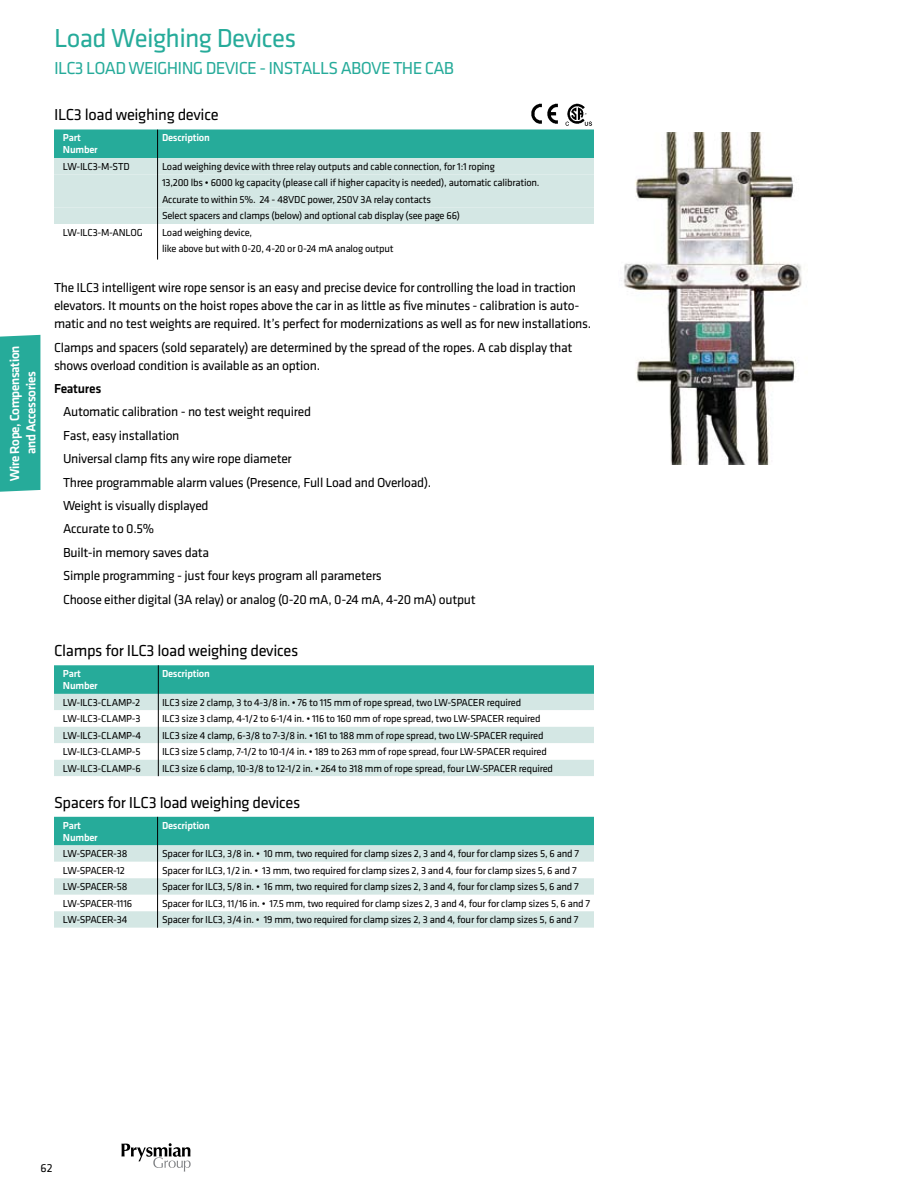
<style>
.page{position:relative;width:918px;height:1188px;background:#fff}
.page>*{position:absolute;margin:0;border:0;box-sizing:border-box;transform-origin:0 0}
.t1{font:27px "Klavika Basic";letter-spacing:-.025em;color:#26ab9a}
.t2{font:18px "Klavika Basic";letter-spacing:-.04em;color:#26ab9a}
.t3{font:16.5px "Klavika Basic";letter-spacing:-.02em;color:#000}
.t4{font:13.5px/23.4px "Klavika Basic";letter-spacing:-.02em;color:#000}
.t5{font:500 13.5px/16.5px "Klavika Basic";color:#fff;text-align:center}
.t6{font:500 13.5px "Klavika Basic";letter-spacing:-.02em;color:#000}
.t7{font:12px "Klavika Basic";color:#000}
.t8{font:10.5px/16.5px "Klavika Basic";letter-spacing:-.02em;color:#000}
.t9{font:500 10.5px "Klavika Basic";letter-spacing:-.02em;color:#fff}
</style>
<div class="page">
<svg style="left:122px;top:1143px;width:69px;height:29px"></svg>
<div style="left:0;top:335px;width:40px;height:157px;background:#26ab9a"></div>
<div style="left:54px;top:129px;width:540px;height:17px;background:#26ab9a"></div>
<div style="left:54px;top:145px;width:540px;height:13px;background:#26ab9a"></div>
<div style="left:54px;top:158px;width:540px;height:16px;background:#d4e7e4"></div>
<div style="left:54px;top:174px;width:540px;height:17px;background:#d4e7e4"></div>
<div style="left:54px;top:191px;width:540px;height:16px;background:#d4e7e4"></div>
<div style="left:54px;top:207px;width:540px;height:17px;background:#d4e7e4"></div>
<div style="left:54px;top:665px;width:540px;height:17px;background:#26ab9a"></div>
<div style="left:54px;top:681px;width:540px;height:13px;background:#26ab9a"></div>
<div style="left:54px;top:694px;width:540px;height:16px;background:#d4e7e4"></div>
<div style="left:54px;top:727px;width:540px;height:16px;background:#d4e7e4"></div>
<div style="left:54px;top:760px;width:540px;height:16px;background:#d4e7e4"></div>
<div style="left:54px;top:817px;width:540px;height:16px;background:#26ab9a"></div>
<div style="left:54px;top:832px;width:540px;height:14px;background:#26ab9a"></div>
<div style="left:54px;top:845px;width:540px;height:17px;background:#d4e7e4"></div>
<div style="left:54px;top:878px;width:540px;height:17px;background:#d4e7e4"></div>
<div style="left:54px;top:911px;width:540px;height:17px;background:#d4e7e4"></div>
<img style="left:623px;top:132px;width:179px;height:332px">
<img style="left:531px;top:103px;width:62px;height:23px">
<hr style="left:157px;top:130px;width:1px;height:130px;background:#000">
<hr style="left:158px;top:665px;width:1px;height:111px;background:#000">
<hr style="left:157px;top:817px;width:1px;height:111px;background:#000">
<p class="t5" style="left:6px;top:481px;width:138px;rotate:-90deg">Wire Rope, Compensation and Accessories</p>
<h1 class="t1" style="left:54px;top:21px;width:244px">Load Weighing Devices</h1>
<h2 class="t2" style="left:54px;top:57px;width:43px">ILC3 load</h2>
<h2 class="t2" style="left:129px;top:57px;width:11px">weighing</h2>
<h2 class="t2" style="left:206px;top:57px;width:73px">device - installs</h2>
<h2 class="t2" style="left:341px;top:57px;width:95px">abovethe cab</h2>
<h3 class="t3" style="left:54px;top:104px;width:166px">ILC3 load weighing device</h3>
<p class="t9" style="left:63px;top:131px;width:19px">Part</p>
<p class="t9" style="left:162px;top:131px;width:49px">Description</p>
<p class="t9" style="left:63px;top:143px;width:36px">Number</p>
<p class="t8" style="left:63px;top:158px;width:68px">LW-ILC3-M-STD</p>
<p class="t8" style="left:162px;top:158px;width:379px">Load weighing device with three relay outputs and cable connection, for 1:1 roping<br>13,200 lbs • 6000 kg capacity (please call if higher capacity is needed), automatic calibration.<br>Accurate to within 5%. 24 - 48VDC power, 250V 3A relay contacts<br>Select spacers and clamps (below) and optional cab display (see page 66)</p>
<p class="t8" style="left:63px;top:224px;width:81px">LW-ILC3-M-ANLOG</p>
<p class="t8" style="left:162px;top:224px;width:233px">Load weighing device,<br>like above but with 0-20, 4-20 or 0-24 mA analog output</p>
<p class="t4" style="left:54px;top:278px;width:539px;line-height:18px">The ILC3 intelligent wire rope sensor is an easy and precise device for controlling the load in traction elevators. It mounts on the hoist ropes above the car in as little as five minutes - calibration is auto&shy;matic and no test weights are required. It’s perfect for modernizations as well as for new installations.</p>
<p class="t4" style="left:54px;top:338px;width:520px;line-height:18px">Clamps and spacers (sold separately) are determined by the spread of the ropes. A cab display that shows overload condition is available as an option.</p>
<p class="t6" style="left:54px;top:379px;width:49px">Features</p>
<p class="t4" style="left:63px;top:400px;width:414px">Automatic calibration - no test weight required<br>Fast, easy installation<br>Universal clamp fits any wire rope diameter<br>Three programmable alarm values (Presence, Full Load and Overload).<br>Weight is visually displayed<br>Accurate to 0.5%<br>Built-in memory saves data<br>Simple programming - just four keys program all parameters<br>Choose either digital (3A relay) or analog (0-20 mA, 0-24 mA, 4-20 mA) output</p>
<h3 class="t3" style="left:54px;top:640px;width:246px">Clamps for ILC3 load weighing devices</h3>
<p class="t9" style="left:63px;top:667px;width:19px">Part</p>
<p class="t9" style="left:162px;top:667px;width:49px">Description</p>
<p class="t9" style="left:63px;top:679px;width:36px">Number</p>
<p class="t8" style="left:63px;top:694px;width:79px">LW-ILC3-CLAMP-2</p>
<p class="t8" style="left:162px;top:694px;width:361px">ILC3 size 2 clamp, 3 to 4-3/8 in. • 76 to 115 mm of rope spread, two LW-SPACER required</p>
<p class="t8" style="left:63px;top:710px;width:79px">LW-ILC3-CLAMP-3</p>
<p class="t8" style="left:162px;top:710px;width:380px">ILC3 size 3 clamp, 4-1/2 to 6-1/4 in. • 116 to 160 mm of rope spread, two LW-SPACER required</p>
<p class="t8" style="left:63px;top:727px;width:80px">LW-ILC3-CLAMP-4</p>
<p class="t8" style="left:162px;top:727px;width:383px">ILC3 size 4 clamp, 6-3/8 to 7-3/8 in. • 161 to 188 mm of rope spread, two LW-SPACER required</p>
<p class="t8" style="left:63px;top:743px;width:79px">LW-ILC3-CLAMP-5</p>
<p class="t8" style="left:162px;top:743px;width:386px">ILC3 size 5 clamp, 7-1/2 to 10-1/4 in. • 189 to 263 mm of rope spread, four LW-SPACER required</p>
<p class="t8" style="left:63px;top:760px;width:79px">LW-ILC3-CLAMP-6</p>
<p class="t8" style="left:162px;top:760px;width:393px">ILC3 size 6 clamp, 10-3/8 to 12-1/2 in. • 264 to 318 mm of rope spread, four LW-SPACER required</p>
<h3 class="t3" style="left:54px;top:791px;width:248px">Spacers for ILC3 load weighing devices</h3>
<p class="t9" style="left:63px;top:818px;width:19px">Part</p>
<p class="t9" style="left:162px;top:818px;width:49px">Description</p>
<p class="t9" style="left:63px;top:830px;width:36px">Number</p>
<p class="t8" style="left:63px;top:845px;width:66px">LW-SPACE R-38</p>
<p class="t8" style="left:162px;top:845px;width:419px">Spacer for ILC3, 3/8 in. • 10 mm, two required for clamp sizes 2, 3 and 4, four for clamp sizes 5, 6 and 7</p>
<p class="t8" style="left:63px;top:862px;width:64px">LW-SPACE R-12</p>
<p class="t8" style="left:162px;top:862px;width:416px">Spacer for ILC3, 1/2 in. • 13 mm, two required for clamp sizes 2, 3 and 4, four for clamp sizes 5, 6 and 7</p>
<p class="t8" style="left:63px;top:878px;width:66px">LW-SPACE R-58</p>
<p class="t8" style="left:162px;top:878px;width:418px">Spacer for ILC3, 5/8 in. • 16 mm, two required for clamp sizes 2, 3 and 4, four for clamp sizes 5, 6 and 7</p>
<p class="t8" style="left:63px;top:895px;width:71px">LW-SPACER-1116</p>
<p class="t8" style="left:162px;top:895px;width:430px">Spacer for ILC3, 11/16 in. • 17.5 mm, two required for clamp sizes 2, 3 and 4, four for clamp sizes 5, 6 and 7</p>
<p class="t8" style="left:63px;top:911px;width:66px">LW-SPACE R-34</p>
<p class="t8" style="left:162px;top:911px;width:418px">Spacer for ILC3, 3/4 in. • 19 mm, two required for clamp sizes 2, 3 and 4, four for clamp sizes 5, 6 and 7</p>
<p class="t7" style="left:41px;top:1160px;width:13px">62</p>
</div>
